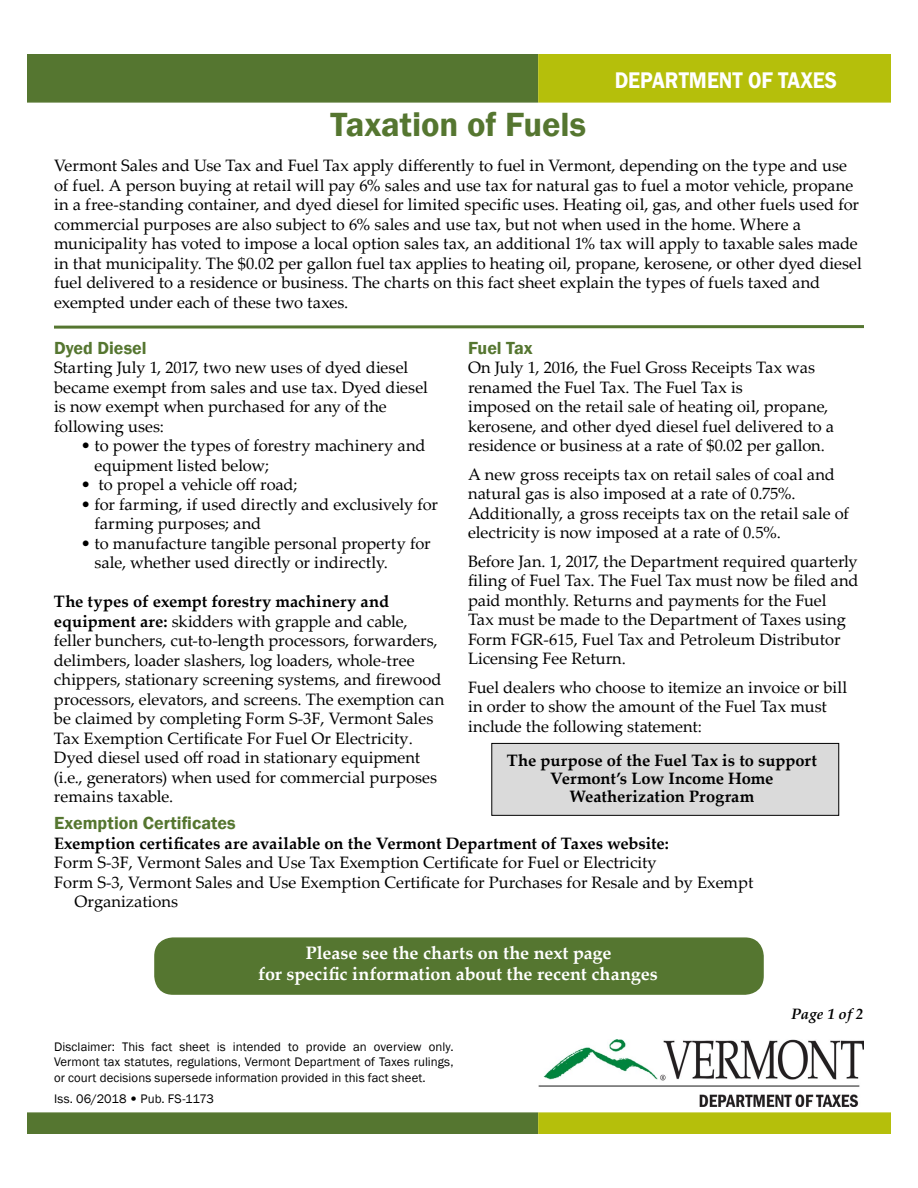
<style>
.page{position:relative;width:918px;height:1188px;background:#fff}
.page>*{position:absolute;margin:0;border:0;box-sizing:border-box;transform-origin:0 0}
.t1{font:600 34.5px "Franklin Gothic";letter-spacing:-.005em;color:#557630}
.t2{font:600 23.25px "Franklin Gothic";color:#fff;scale:.9 1}
.t3{font:700 18px/21.6px "Palatino Linotype";color:#fff;text-align:center}
.t4{font:600 18px "Franklin Gothic";color:#557630}
.t5{font:16.5px/19.5px "Palatino Linotype";color:#000}
.t6{font:700 16.5px/18px "Palatino Linotype";color:#000;text-align:center}
.t7{font:italic 700 15px "Palatino Linotype";letter-spacing:.005em;color:#000}
.t8{font:12.75px/15.3px "Franklin Gothic";letter-spacing:.005em;color:#000;text-align:justify}
.s1{font-weight:700}
.s2{font-family:"Palatino Linotype"}
</style>
<div class="page">
<div style="left:27px;top:54px;width:511px;height:49px;background:#557630;border:2px solid #557630"></div>
<div style="left:538px;top:54px;width:353px;height:49px;background:#b5bf0b;border:2px solid #b5bf0b"></div>
<div style="left:27px;top:1112px;width:511px;height:22px;background:#557630;border:2px solid #557630"></div>
<div style="left:538px;top:1112px;width:353px;height:22px;background:#b5bf0b;border:2px solid #b5bf0b"></div>
<img style="left:538px;top:1039px;width:326px;height:67px">
<svg style="left:54px;top:325px;width:810px;height:4px;background:#7f9763"></svg>
<div style="left:492px;top:743px;width:347px;height:72px;background:#dadada"></div>
<div style="left:491px;top:743px;width:348px;height:73px;border:1px solid #000"></div>
<div style="left:155px;top:938px;width:608px;height:56px;background:#557630;border-radius:18px"></div>
<div style="left:154px;top:937px;width:610px;height:58px;border:2px solid #557630;border-radius:18px"></div>
<h1 class="t1" style="left:331px;top:103px;width:257px">Taxation of Fuels</h1>
<h2 class="t2" style="left:615px;top:66px;width:249px">DEPARTMENT OF TAXES</h2>
<p class="t5" style="left:54px;top:155px;width:809px">Vermont Sales and Use Tax and Fuel Tax apply differently to fuel in Vermont, depending on the type and use of fuel. A person buying at retail will pay 6% sales and use tax for natural gas to fuel a motor vehicle, propane in a free-standing container, and dyed diesel for limited specific uses. Heating oil, gas, and other fuels used for commercial purposes are also subject to 6% sales and use tax, but not when used in the home. Where a municipality has voted to impose a local option sales tax, an additional 1% tax will apply to taxable sales made in that municipality. The $0.02 per gallon fuel tax applies to heating oil, propane, kerosene, or other dyed diesel fuel delivered to a residence or business. The charts on this fact sheet explain the types of fuels taxed and exempted under each of these two taxes.</p>
<p class="t4" style="left:54px;top:337px;width:94px">Dyed Diesel</p>
<p class="t5" style="left:54px;top:357px;width:376px">Starting July 1, 2017, two new uses of dyed diesel became exempt from sales and use tax. Dyed diesel is now exempt when purchased for any of the following uses:</p>
<p class="t5" style="left:94px;top:435px;width:333px;text-indent:-13px">• to power the types of forestry machinery and equipment listed below;</p>
<p class="t5" style="left:81px;top:474px;width:218px">• to propel a vehicle off road;</p>
<p class="t5" style="left:94px;top:494px;width:345px;text-indent:-13px">• for farming, if used directly and exclusively for farming purposes; and</p>
<p class="t5" style="left:94px;top:533px;width:338px;text-indent:-13px">• to manufacture tangible personal property for sale, whether used directly or indirectly.</p>
<p class="t5" style="left:54px;top:591px;width:392px"><span class="s1">The types of exempt forestry machinery and equipment are:</span> skidders with grapple and cable, feller bunchers, cut-to-length processors, forwarders, delimbers, loader slashers, log loaders, whole-tree chippers, stationary screening systems, and firewood processors, elevators, and screens. The exemption can be claimed by completing Form S-3F, Vermont Sales Tax Exemption Certificate For Fuel Or Electricity.<br>Dyed diesel used off road in stationary equipment (i.e., generators) when used for commercial purposes remains taxable.</p>
<p class="t4" style="left:468px;top:337px;width:66px">Fuel Tax</p>
<p class="t5" style="left:468px;top:357px;width:368px">On July 1, 2016, the Fuel Gross Receipts Tax was renamed the Fuel Tax. The Fuel Tax is<br>imposed on the retail sale of heating oil, propane, kerosene, and other dyed diesel fuel delivered to a residence or business at a rate of $0.02 per gallon.</p>
<p class="t5" style="left:468px;top:464px;width:383px">A new gross receipts tax on retail sales of coal and natural gas is also imposed at a rate of 0.75%.<br>Additionally, a gross receipts tax on the retail sale of electricity is now imposed at a rate of 0.5%.</p>
<p class="t5" style="left:468px;top:551px;width:392px">Before Jan. 1, 2017, the Department required quarterly filing of Fuel Tax. The Fuel Tax must now be filed and paid monthly. Returns and payments for the Fuel<br>Tax must be made to the Department of Taxes using Form FGR-615, Fuel Tax and Petroleum Distributor Licensing Fee Return.</p>
<p class="t5" style="left:468px;top:677px;width:381px">Fuel dealers who choose to itemize an invoice or bill in order to show the amount of the Fuel Tax must include the following statement:</p>
<p class="t6" style="left:507px;top:751px;width:312px">The purpose of the Fuel Tax is to support<br>Vermont’s Low Income Home<br>Weatherization Program</p>
<p class="t4" style="left:54px;top:812px;width:183px">Exemption Certificates</p>
<p class="t6" style="left:54px;top:833px;width:616px">Exemption certificates are available on the Vermont Department of Taxes website:</p>
<p class="t5" style="left:54px;top:852px;width:604px">Form S-3F, Vermont Sales and Use Tax Exemption Certificate for Fuel or Electricity</p>
<p class="t5" style="left:54px;top:872px;width:701px">Form S-3, Vermont Sales and Use Exemption Certificate for Purchases for Resale and by Exempt</p>
<p class="t5" style="left:75px;top:891px;width:105px">Organizations</p>
<p class="t3" style="left:258px;top:941px;width:401px">Please see the charts on the next page<br>for specific information about the recent changes</p>
<p class="t8" style="left:54px;top:1040px;width:401px">Disclaimer: This fact sheet is intended to provide an overview only.<br>Vermont tax statutes, regulations, Vermont Department of Taxes rulings, or court decisions supersede information provided in this fact sheet.</p>
<p class="t8" style="left:54px;top:1091px;width:162px">Iss. 06/2018 <span class="s2">•</span> Pub. FS-1173</p>
<p class="t7" style="left:791px;top:1003px;width:74px">Page 1 of 2</p>
</div>
